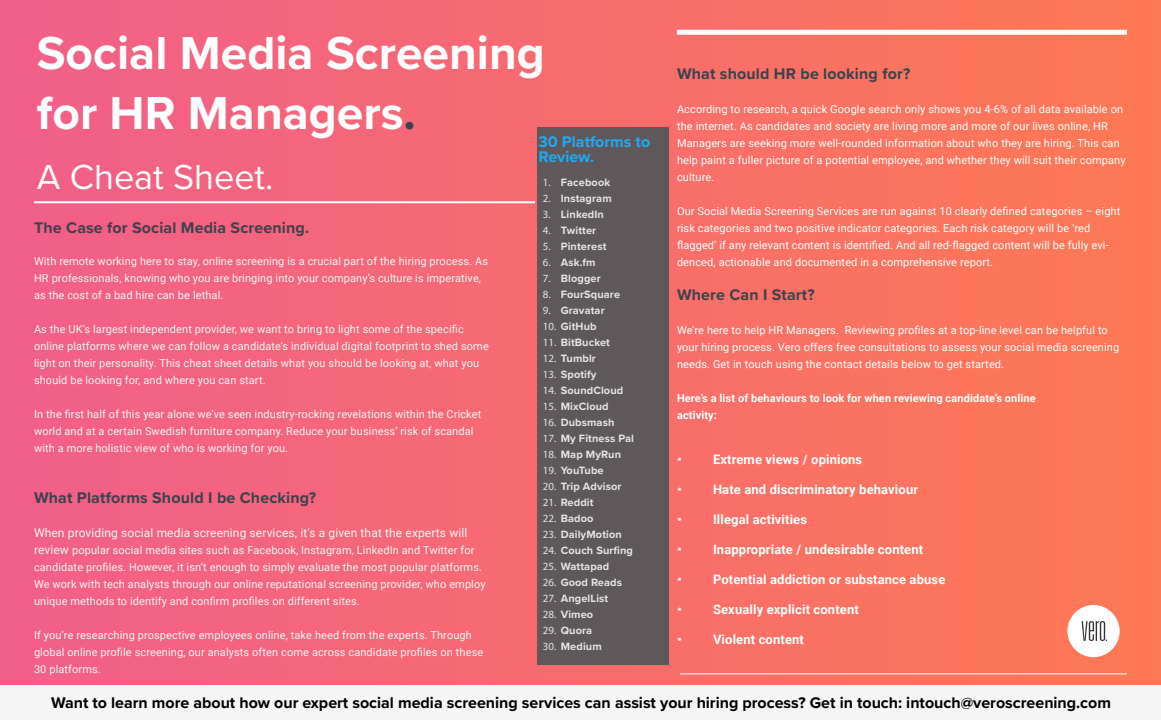
<style>
.page{position:relative;width:1161px;height:720px;background:#fff}
.page>*{position:absolute;margin:0;border:0;box-sizing:border-box;transform-origin:0 0}
.t1{font:700 48px/60px "Proxima Nova";color:#fff}
.t2{font:36px "Proxima Nova";color:#fff}
.t3{font:700 16px "Proxima Nova";color:#000}
.t4{font:700 16px "Proxima Nova";letter-spacing:.01em;color:#3b424c}
.t5{font:700 16px/15px "Proxima Nova";color:#20aaf2}
.t6{font:700 13px "Roboto";letter-spacing:.01em;color:#fff}
.t7{font:12px "Roboto";letter-spacing:.01em;color:#f5f5f5}
.t8{font:11px/17px "Roboto";letter-spacing:.01em;color:#f5f5f5}
.t9{font:11px/17px "Roboto";letter-spacing:.01em;color:#fff}
.t10{font:700 11px "Proxima Nova";letter-spacing:.01em;color:#e5e5e5}
.t11{font:700 11px/17px "Roboto";letter-spacing:.01em;color:#fff}
.t12{font:700 11px "Proxima Nova";letter-spacing:-.025em;color:#e5e5e5}
.s1{color:#3b424c}
.s2{font-family:"Myriad Pro";font-weight:400}
.s3{font-size:12px}
</style>
<div class="page">
<div style="left:0;top:0;width:1161px;height:720px;background:linear-gradient(to right,#f15e8a,#ff7953)"></div>
<hr style="left:34px;top:201px;width:501px;height:2px;background:#fff">
<div style="left:1067px;top:605px;width:53px;height:52px;background:#fff;border-radius:26px"></div>
<svg style="left:1082px;top:621px;width:25px;height:20px"></svg>
<hr style="left:680px;top:673px;width:447px;height:1px;background:#fff">
<div style="left:537px;top:128px;width:131px;height:537px;background:#58585b"></div>
<div style="left:677px;top:30px;width:450px;height:5px;background:#fff"></div>
<div style="left:0;top:686px;width:1161px;height:34px;background:#f5f5f5"></div>
<h1 class="t1" style="left:37px;top:22px;width:510px">Social Media Screening for HR Managers<span class="s1">.</span></h1>
<h2 class="t2" style="left:37px;top:150px;width:238px">A Cheat Sheet.</h2>
<h3 class="t5" style="left:539px;top:134px;width:113px">30 Platforms to<br>Review.</h3>
<p class="t10" style="left:543px;top:174px;width:69px"><span class="s2">1.</span> Facebook</p>
<p class="t10" style="left:543px;top:190px;width:70px"><span class="s2">2.</span> Instagram</p>
<p class="t10" style="left:543px;top:206px;width:63px"><span class="s2">3.</span> LinkedIn</p>
<p class="t10" style="left:543px;top:222px;width:55px"><span class="s2">4.</span> Twitter</p>
<p class="t10" style="left:543px;top:238px;width:65px"><span class="s2">5.</span> Pinterest</p>
<p class="t10" style="left:543px;top:254px;width:54px"><span class="s2">6.</span> Ask.fm</p>
<p class="t10" style="left:543px;top:270px;width:59px"><span class="s2">7.</span> Blogger</p>
<p class="t10" style="left:543px;top:286px;width:79px"><span class="s2">8.</span> FourSquare</p>
<p class="t10" style="left:543px;top:302px;width:63px"><span class="s2">9.</span> Gravatar</p>
<p class="t10" style="left:543px;top:318px;width:55px"><span class="s2">10.</span> GitHub</p>
<p class="t10" style="left:543px;top:334px;width:69px"><span class="s2">11.</span> BitBucket</p>
<p class="t10" style="left:543px;top:350px;width:55px"><span class="s2">12.</span> Tumblr</p>
<p class="t10" style="left:543px;top:366px;width:55px"><span class="s2">13.</span> Spotify</p>
<p class="t10" style="left:543px;top:382px;width:82px"><span class="s2">14.</span> SoundCloud</p>
<p class="t10" style="left:543px;top:398px;width:67px"><span class="s2">15.</span> MixCloud</p>
<p class="t10" style="left:543px;top:414px;width:73px"><span class="s2">16.</span> Dubsmash</p>
<p class="t10" style="left:543px;top:430px;width:93px"><span class="s2">17.</span> My Fitness Pal</p>
<p class="t10" style="left:543px;top:446px;width:80px"><span class="s2">18.</span> Map MyRun</p>
<p class="t12" style="left:543px;top:462px;width:62px"><span class="s2">19.</span> YouTube</p>
<p class="t10" style="left:543px;top:478px;width:80px"><span class="s2">20.</span> Trip Advisor</p>
<p class="t10" style="left:543px;top:494px;width:52px"><span class="s2">21.</span> Reddit</p>
<p class="t10" style="left:543px;top:510px;width:52px"><span class="s2">22.</span> Badoo</p>
<p class="t10" style="left:543px;top:526px;width:81px"><span class="s2">23.</span> DailyMotion</p>
<p class="t10" style="left:543px;top:542px;width:92px"><span class="s2">24.</span> Couch Surfing</p>
<p class="t10" style="left:543px;top:558px;width:68px"><span class="s2">25.</span> Wattapad</p>
<p class="t10" style="left:543px;top:574px;width:81px"><span class="s2">26.</span> Good Reads</p>
<p class="t10" style="left:543px;top:590px;width:67px"><span class="s2">27.</span> AngelList</p>
<p class="t10" style="left:543px;top:606px;width:52px"><span class="s2">28.</span> Vimeo</p>
<p class="t10" style="left:543px;top:622px;width:51px"><span class="s2">29.</span> Quora</p>
<p class="t10" style="left:543px;top:638px;width:61px"><span class="s2">30.</span> Medium</p>
<h3 class="t4" style="left:34px;top:216px;width:277px">The Case for Social Media Screening.</h3>
<p class="t8" style="left:34px;top:252px;width:456px">With remote working here to stay, online screening is a crucial part of the hiring process. As<br>HR professionals, knowing who you are bringing into your company’s culture is imperative, as the cost of a bad hire can be lethal.</p>
<p class="t8" style="left:34px;top:320px;width:456px">As the UK’s largest independent provider, we want to bring to light some of the specific online platforms where we can follow a candidate’s individual digital footprint to shed some light on their personality. This cheat sheet details what you should be looking at, what you should be looking for, and where you can start.</p>
<p class="t8" style="left:34px;top:405px;width:449px">In the first half of this year alone we’ve seen industry-rocking revelations within the Cricket world and at a certain Swedish furniture company. Reduce your business’ risk of scandal with a more holistic view of who is working for you.</p>
<h3 class="t4" style="left:34px;top:486px;width:284px">What Platforms Should I be Checking?</h3>
<p class="t7" style="left:34px;top:524px;width:435px">When providing social media screening services, it’s a given that the experts will</p>
<p class="t8" style="left:34px;top:541px;width:453px"><span class="s3">review</span> popular social media sites such as Facebook, Instagram, LinkedIn and Twitter for candidate profiles. However, it isn’t enough to simply evaluate the most popular platforms.<br>We work with tech analysts through our online reputational screening provider, who employ unique methods to identify and confirm profiles on different sites.</p>
<p class="t8" style="left:34px;top:626px;width:451px">If you’re researching prospective employees online, take heed from the experts. Through global online profile screening, our analysts often come across candidate profiles on these<br>30 platforms.</p>
<h3 class="t4" style="left:677px;top:61px;width:235px">What should HR be looking for?</h3>
<p class="t9" style="left:677px;top:100px;width:450px">According to research, a quick Google search only shows you 4-6% of all data available on the internet. As candidates and society are living more and more of our lives online, HR Managers are seeking more well-rounded information about who they are hiring. This can help paint a fuller picture of a potential employee, and whether they will suit their company culture.</p>
<p class="t9" style="left:677px;top:202px;width:445px">Our Social Media Screening Services are run against 10 clearly defined categories – eight risk categories and two positive indicator categories. Each risk category will be ‘red flagged’ if any relevant content is identified. And all red-flagged content will be fully evi&shy;denced, actionable and documented in a comprehensive report.</p>
<h3 class="t4" style="left:677px;top:282px;width:139px">Where Can I Start?</h3>
<p class="t9" style="left:677px;top:321px;width:444px">We’re here to help HR Managers. Reviewing profiles at a top-line level can be helpful to your hiring process. Vero offers free consultations to assess your social media screening needs. Get in touch using the contact details below to get started.</p>
<p class="t11" style="left:677px;top:389px;width:360px">Here’s a list of behaviours to look for when reviewing candidate’s online activity:</p>
<p class="t6" style="left:677px;top:450px;width:6px">•</p>
<p class="t6" style="left:713px;top:450px;width:151px">Extreme views / opinions</p>
<p class="t6" style="left:677px;top:480px;width:6px">•</p>
<p class="t6" style="left:713px;top:480px;width:207px">Hate and discriminatory behaviour</p>
<p class="t6" style="left:677px;top:510px;width:6px">•</p>
<p class="t6" style="left:713px;top:510px;width:96px">Illegal activities</p>
<p class="t6" style="left:677px;top:540px;width:6px">•</p>
<p class="t6" style="left:713px;top:540px;width:212px">Inappropriate / undesirable content</p>
<p class="t6" style="left:677px;top:570px;width:6px">•</p>
<p class="t6" style="left:713px;top:570px;width:234px">Potential addiction or substance abuse</p>
<p class="t6" style="left:677px;top:600px;width:6px">•</p>
<p class="t6" style="left:713px;top:600px;width:147px">Sexually explicit content</p>
<p class="t6" style="left:677px;top:630px;width:6px">•</p>
<p class="t6" style="left:713px;top:630px;width:92px">Violent content</p>
<h3 class="t3" style="left:51px;top:690px;width:1062px">Want to learn more about how our expert social media screening services can assist your hiring process? Get in touch: intouch@veroscreening.com</h3>
</div>
